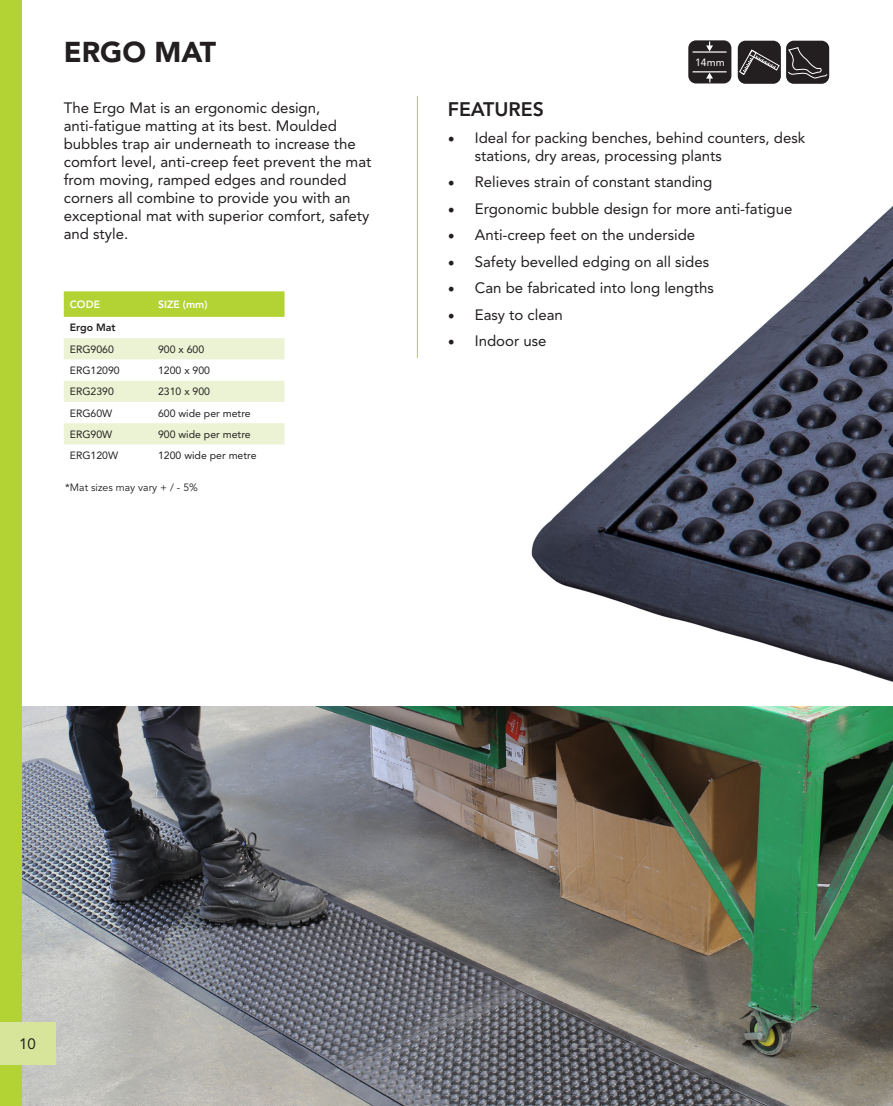
<style>
.page{position:relative;width:893px;height:1106px;background:#fff}
.page>*{position:absolute;margin:0;border:0;box-sizing:border-box;transform-origin:0 0}
.t1{font:900 28.5px "Avenir LT Std";color:#231f20}
.t2{font:800 19.5px "Avenir LT Std";color:#231f20}
.t3{font:15px/18px "Avenir LT Std";color:#231f20}
.t4{font:10.5px "Avenir LT Std";color:#231f20}
.t5{font:10.5px "Avenir LT Std";color:#231f20}
.Paragraph_Style_1{font:800 10.5px "Avenir LT Std";color:#fff}
.t6{font:800 10.5px "Avenir LT Std";color:#231f20}
.t7{font:10.5px "Avenir LT Std";color:#fff}
.s1{font-family:"Minion Pro";font-size:18px}
</style>
<div class="page">
<img style="left:21px;top:706px;width:872px;height:400px">
<img style="left:531px;top:206px;width:362px;height:476px">
<hr style="left:417px;top:96px;width:1px;height:262px;background:#b3d234">
<svg style="left:64px;top:291px;width:221px;height:26px;background:#b4d238"></svg>
<svg style="left:64px;top:338px;width:221px;height:106px"></svg>
<div style="left:786px;top:41px;width:43px;height:43px;background:#231f20;border-radius:8px"></div>
<svg style="left:788px;top:47px;width:40px;height:32px"></svg>
<div style="left:738px;top:41px;width:43px;height:43px;background:#231f20;border-radius:8px"></div>
<svg style="left:739px;top:49px;width:41px;height:26px"></svg>
<div style="left:688px;top:40px;width:43px;height:43px;background:#231f20;border-radius:8px"></div>
<hr style="left:693px;top:51px;width:34px;height:2px;background:#fff">
<hr style="left:693px;top:71px;width:34px;height:1px;background:#fff">
<svg style="left:706px;top:73px;width:7px;height:9px"></svg>
<svg style="left:706px;top:42px;width:7px;height:9px"></svg>
<div style="left:0;top:0;width:21px;height:1106px;background:#b3d234"></div>
<div style="left:0;top:1022px;width:55px;height:42px;background:#d6e599"></div>
<p class="t1" style="left:64px;top:35px;width:154px">ERGO MAT</p>
<p class="t3" style="left:64px;top:99px;width:258px">The Ergo Mat is an ergonomic design,</p>
<p class="t3" style="left:64px;top:117px;width:309px">anti-fatigue matting at its best. Moulded bubbles trap air underneath to increase the comfort level, anti-creep feet prevent the mat from moving, ramped edges and rounded corners all combine to provide you with an exceptional mat with superior comfort, safety and style.</p>
<p class="Paragraph_Style_1" style="left:70px;top:298px;width:32px">CODE</p>
<p class="Paragraph_Style_1" style="left:158px;top:298px;width:51px">SIZE (mm)</p>
<p class="t6" style="left:70px;top:321px;width:47px">Ergo Mat</p>
<p class="t4" style="left:70px;top:343px;width:46px">ERG9060</p>
<p class="t4" style="left:158px;top:343px;width:48px">900 x 600</p>
<p class="t4" style="left:70px;top:364px;width:52px">ERG12090</p>
<p class="t4" style="left:158px;top:364px;width:53px">1200 x 900</p>
<p class="t4" style="left:70px;top:385px;width:46px">ERG2390</p>
<p class="t4" style="left:158px;top:385px;width:53px">2310 x 900</p>
<p class="t4" style="left:70px;top:407px;width:44px">ERG60W</p>
<p class="t4" style="left:158px;top:407px;width:94px">600 wide per metre</p>
<p class="t4" style="left:70px;top:428px;width:44px">ERG90W</p>
<p class="t4" style="left:158px;top:428px;width:94px">900 wide per metre</p>
<p class="t4" style="left:70px;top:449px;width:50px">ERG120W</p>
<p class="t4" style="left:158px;top:449px;width:100px">1200 wide per metre</p>
<p class="t5" style="left:65px;top:481px;width:134px">*Mat sizes may vary + / - 5%</p>
<p class="t7" style="left:695px;top:56px;width:31px">14mm</p>
<p class="t2" style="left:448px;top:98px;width:98px">FEATURES</p>
<p class="t3" style="left:475px;top:129px;width:332px;text-indent:-27px"><span class="s1">•</span> Ideal for packing benches, behind counters, desk stations, dry areas, processing plants</p>
<p class="t3" style="left:448px;top:173px;width:266px"><span class="s1">•</span> Relieves strain of constant standing</p>
<p class="t3" style="left:448px;top:200px;width:346px"><span class="s1">•</span> Ergonomic bubble design for more anti-fatigue</p>
<p class="t3" style="left:448px;top:226px;width:249px"><span class="s1">•</span> Anti-creep feet on the underside</p>
<p class="t3" style="left:448px;top:253px;width:263px"><span class="s1">•</span> Safety bevelled edging on all sides</p>
<p class="t3" style="left:448px;top:279px;width:267px"><span class="s1">•</span> Can be fabricated into long lengths</p>
<p class="t3" style="left:448px;top:306px;width:117px"><span class="s1">•</span> Easy to clean</p>
<p class="t3" style="left:448px;top:332px;width:100px"><span class="s1">•</span> Indoor use</p>
<p class="t3" style="left:19px;top:1035px;width:18px">10</p>
</div>
